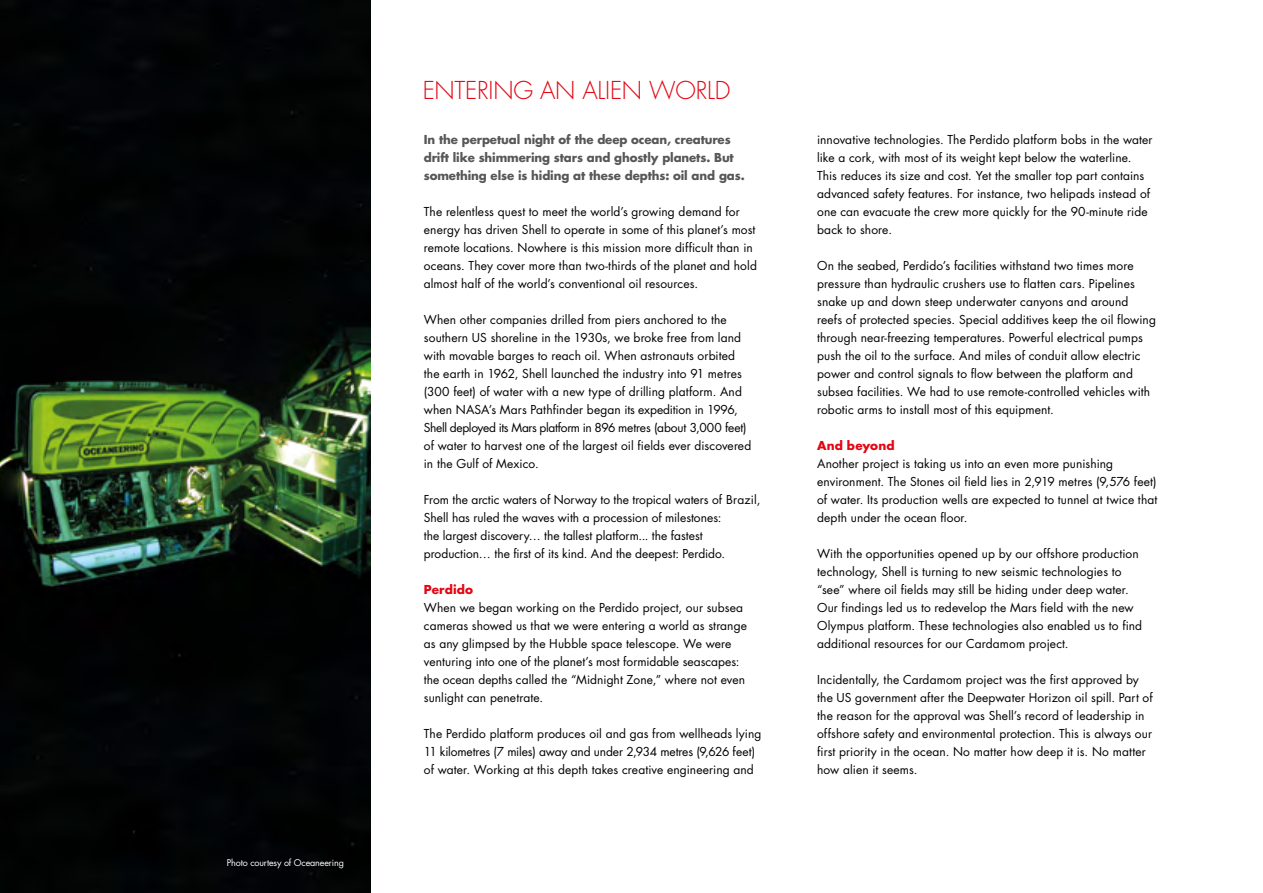
<style>
.page{position:relative;width:1263px;height:893px;background:#fff}
.page>*{position:absolute;margin:0;border:0;box-sizing:border-box;transform-origin:0 0}
.t1{font:300 24px "Futura Std";letter-spacing:-.01em;color:#e30613}
.t2{font:12px/18px "Futura Std";letter-spacing:.01em;color:#000}
.t3{font:700 12px/18px "Futura Std";letter-spacing:-.01em;color:#575756}
.t4{font:700 12px "Futura Std";letter-spacing:.01em;color:#e30613}
.t5{font:9px "Futura Std";letter-spacing:-.015em;color:#fff}
</style>
<div class="page">
<img style="left:0;top:0;width:370px;height:893px">
<p class="t5" style="left:227px;top:857px;width:119px">Photo courtesy of Oceaneering</p>
<h1 class="t1" style="left:423px;top:75px;width:309px">ENTERING AN ALIEN WORLD</h1>
<p class="t3" style="left:424px;top:130px;width:322px">In the perpetual night of the deep ocean, creatures drift like shimmering stars and ghostly planets. But something else is hiding at these depths: oil and gas.</p>
<p class="t2" style="left:424px;top:203px;width:335px">The relentless quest to meet the world’s growing demand for energy has driven Shell to operate in some of this planet’s most remote locations. Nowhere is this mission more difficult than in oceans. They cover more than two-thirds of the planet and hold almost half of the world’s conventional oil resources.</p>
<p class="t2" style="left:424px;top:311px;width:329px">When other companies drilled from piers anchored to the southern US shoreline in the 1930s, we broke free from land with movable barges to reach oil. When astronauts orbited the earth in 1962, Shell launched the industry into 91 metres (300 feet) of water with a new type of drilling platform. And when NASA’s Mars Pathfinder began its expedition in 1996, Shell deployed its Mars platform in 896 metres (about 3,000 feet) of water to harvest one of the largest oil fields ever discovered in the Gulf of Mexico.</p>
<p class="t2" style="left:424px;top:491px;width:338px">From the arctic waters of Norway to the tropical waters of Brazil, Shell has ruled the waves with a procession of milestones:<br>the largest discovery… the tallest platform... the fastest production… the first of its kind. And the deepest: Perdido.</p>
<p class="t4" style="left:424px;top:582px;width:51px">Perdido</p>
<p class="t2" style="left:424px;top:599px;width:325px">When we began working on the Perdido project, our subsea cameras showed us that we were entering a world as strange as any glimpsed by the Hubble space telescope. We were venturing into one of the planet’s most formidable seascapes: the ocean depths called the “Midnight Zone,” where not even sunlight can penetrate.</p>
<p class="t2" style="left:424px;top:725px;width:339px">The Perdido platform produces oil and gas from wellheads lying<br>11 kilometres (7 miles) away and under 2,934 metres (9,626 feet) of water. Working at this depth takes creative engineering and</p>
<p class="t2" style="left:817px;top:131px;width:337px">innovative technologies. The Perdido platform bobs in the water like a cork, with most of its weight kept below the waterline.<br>This reduces its size and cost. Yet the smaller top part contains advanced safety features. For instance, two helipads instead of one can evacuate the crew more quickly for the 90-minute ride back to shore.</p>
<p class="t2" style="left:817px;top:257px;width:340px">On the seabed, Perdido’s facilities withstand two times more pressure than hydraulic crushers use to flatten cars. Pipelines snake up and down steep underwater canyons and around reefs of protected species. Special additives keep the oil flowing through near-freezing temperatures. Powerful electrical pumps push the oil to the surface. And miles of conduit allow electric power and control signals to flow between the platform and subsea facilities. We had to use remote-controlled vehicles with robotic arms to install most of this equipment.</p>
<p class="t4" style="left:817px;top:438px;width:79px">And beyond</p>
<p class="t2" style="left:817px;top:455px;width:342px">Another project is taking us into an even more punishing environment. The Stones oil field lies in 2,919 metres (9,576 feet) of water. Its production wells are expected to tunnel at twice that depth under the ocean floor.</p>
<p class="t2" style="left:817px;top:545px;width:327px">With the opportunities opened up by our offshore production technology, Shell is turning to new seismic technologies to “see” where oil fields may still be hiding under deep water.<br>Our findings led us to redevelop the Mars field with the new Olympus platform. These technologies also enabled us to find additional resources for our Cardamom project.</p>
<p class="t2" style="left:817px;top:671px;width:337px">Incidentally, the Cardamom project was the first approved by the US government after the Deepwater Horizon oil spill. Part of the reason for the approval was Shell’s record of leadership in offshore safety and environmental protection. This is always our first priority in the ocean. No matter how deep it is. No matter how alien it seems.</p>
</div>
